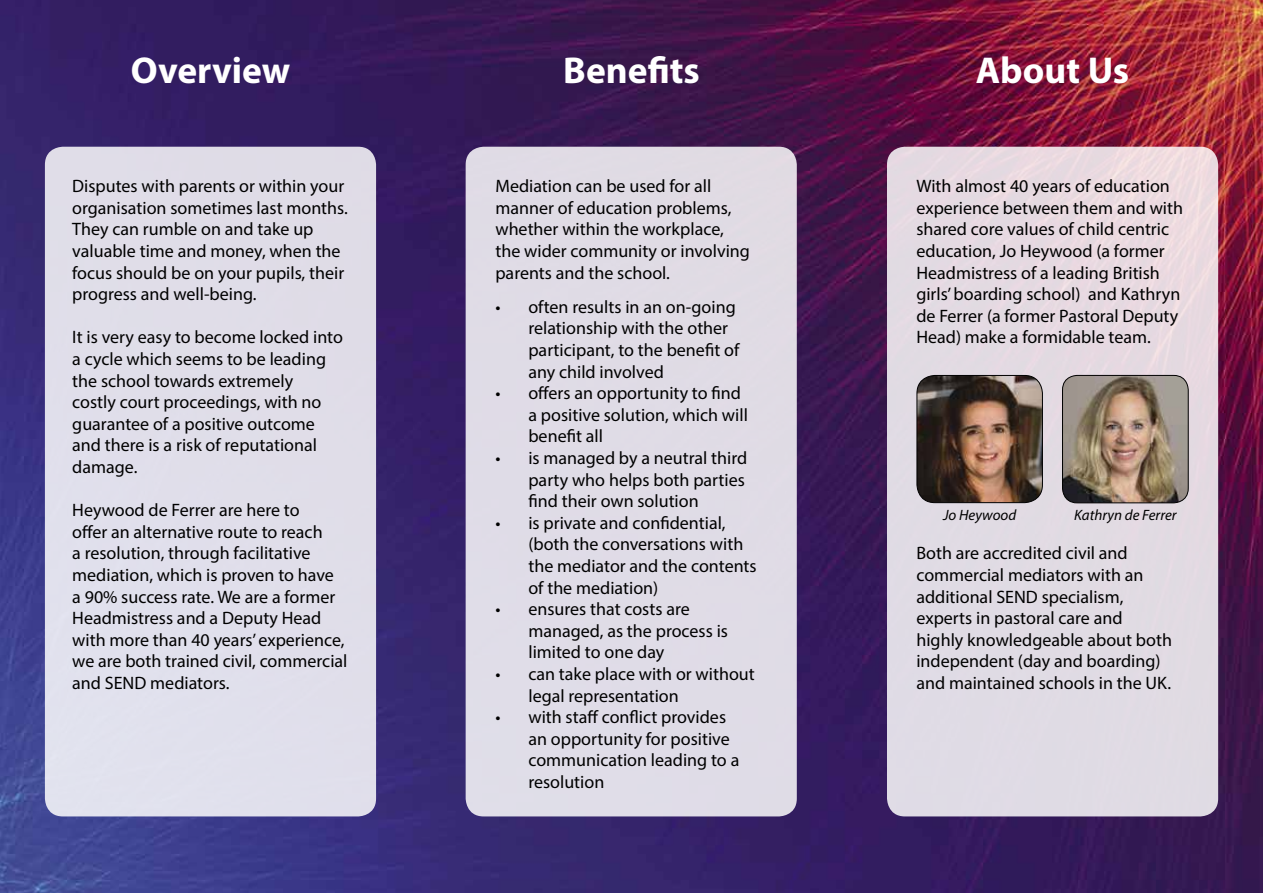
<style>
.page{position:relative;width:1263px;height:893px;background:#fff}
.page>*{position:absolute;margin:0;border:0;box-sizing:border-box;transform-origin:0 0}
.t1{font:700 37.5px "Myriad Pro";color:#fff}
.t2{font:18px/21.6px "Myriad Pro";color:#000}
.t3{font:italic 15px "Myriad Pro";color:#000}
</style>
<div class="page">
<img style="left:0;top:0;width:1263px;height:893px">
<div style="left:45px;top:147px;width:331px;height:669px;background:#e0dee9;border-radius:18px"></div>
<div style="left:466px;top:147px;width:331px;height:669px;background:#e0dce6;border-radius:18px"></div>
<div style="left:887px;top:147px;width:331px;height:669px;background:#e1dbe3;border-radius:18px"></div>
<img style="left:1062px;top:375px;width:126px;height:128px">
<div style="left:1062px;top:375px;width:126px;height:128px;border:1px solid #000;border-radius:15px"></div>
<img style="left:917px;top:375px;width:125px;height:128px">
<div style="left:917px;top:375px;width:125px;height:128px;border:1px solid #000;border-radius:18px"></div>
<h1 class="t1" style="left:131px;top:46px;width:161px">Overview</h1>
<h1 class="t1" style="left:563px;top:46px;width:138px">Benefits</h1>
<h1 class="t1" style="left:976px;top:46px;width:155px">About Us</h1>
<p class="t2" style="left:72px;top:175px;width:277px">Disputes with parents or within your organisation sometimes last months.<br>They can rumble on and take up valuable time and money, when the focus should be on your pupils, their progress and well-being.</p>
<p class="t2" style="left:72px;top:326px;width:272px">It is very easy to become locked into a cycle which seems to be leading the school towards extremely<br>costly court proceedings, with no guarantee of a positive outcome and there is a risk of reputational damage.</p>
<p class="t2" style="left:72px;top:499px;width:277px">Heywood de Ferrer are here to<br>offer an alternative route to reach<br>a resolution, through facilitative mediation, which is proven to have<br>a 90% success rate. We are a former<br>Headmistress and a Deputy Head with more than 40 years’ experience, we are both trained civil, commercial and SEND mediators.</p>
<p class="t2" style="left:495px;top:175px;width:256px">Mediation can be used for all manner of education problems, whether within the workplace, the wider community or involving parents and the school.</p>
<p class="t2" style="left:528px;top:296px;width:212px;text-indent:-33px">• often results in an on-going relationship with the other participant, to the benefit of any child involved</p>
<p class="t2" style="left:528px;top:382px;width:221px;text-indent:-33px">• offers an opportunity to find a positive solution, which will benefit all</p>
<p class="t2" style="left:528px;top:447px;width:220px;text-indent:-33px">• is managed by a neutral third party who helps both parties find their own solution</p>
<p class="t2" style="left:528px;top:512px;width:230px;text-indent:-33px">• is private and confidential, (both the conversations with the mediator and the contents of the mediation)</p>
<p class="t2" style="left:528px;top:598px;width:201px;text-indent:-33px">• ensures that costs are managed, as the process is limited to one day</p>
<p class="t2" style="left:528px;top:663px;width:228px;text-indent:-33px">• can take place with or without legal representation</p>
<p class="t2" style="left:528px;top:706px;width:212px;text-indent:-33px">• with staff conflict provides an opportunity for positive communication leading to a resolution</p>
<p class="t2" style="left:916px;top:175px;width:268px">With almost 40 years of education experience between them and with shared core values of child centric education, Jo Heywood (a former Headmistress of a leading British girls’ boarding school) and Kathryn de Ferrer (a former Pastoral Deputy Head) make a formidable team.</p>
<p class="t3" style="left:943px;top:506px;width:75px">Jo Heywood</p>
<p class="t3" style="left:1074px;top:506px;width:104px">Kathryn de Ferrer</p>
<p class="t2" style="left:916px;top:542px;width:257px">Both are accredited civil and commercial mediators with an additional SEND specialism, experts in pastoral care and highly knowledgeable about both independent (day and boarding) and maintained schools in the UK.</p>
</div>
